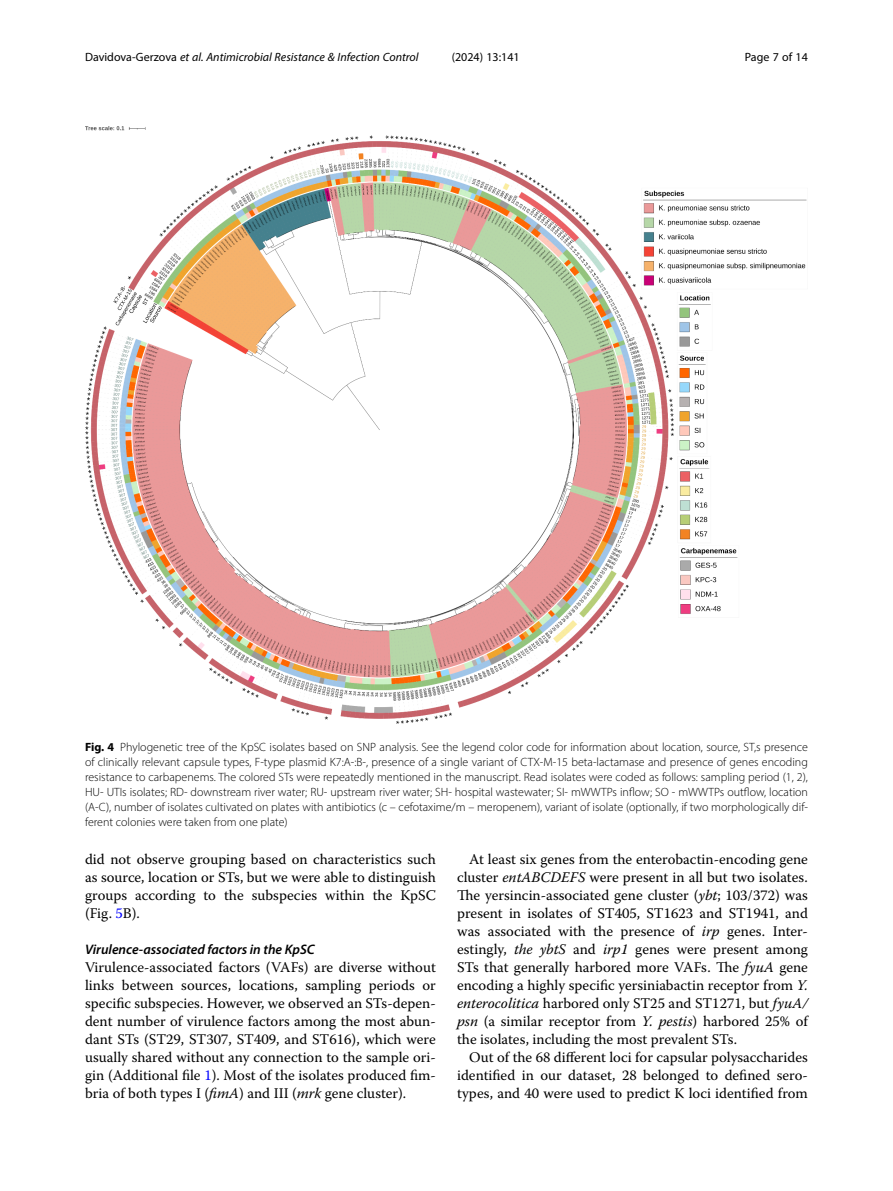
<style>
.page{position:relative;width:893px;height:1191px;background:#fff}
.page>*{position:absolute;margin:0;border:0;box-sizing:border-box;transform-origin:0 0}
.Body_Text_Indent{font:14.7px/18px "Warnock Pro";color:#000;text-align:justify}
.Body_Text{font:14.7px/18px "Warnock Pro";color:#000;text-align:justify}
.Head_3{font:italic 600 13.8px "Myriad Pro";color:#000}
.Figure_Caption{font:300 12px/15px "Myriad Pro";color:#000;text-align:justify}
.t1{font:italic 12px "Myriad Pro";color:#000}
.t2{font:12px "Myriad Pro";color:#000}
.s1{font-style:normal}
.s2{font-weight:700}
.s3{color:#00f}
.s4{font-style:italic}
</style>
<div class="page">
<img style="left:85px;top:126px;width:722px;height:598px">
<p class="t1" style="left:85px;top:50px;width:335px"><span class="s1">Davidova-Gerzova</span> et al. Antimicrobial Resistance &amp; Infection Control</p>
<p class="t2" style="left:452px;top:50px;width:70px">(2024) 13:141</p>
<p class="t2" style="left:745px;top:50px;width:65px">Page 7 of 14</p>
<p class="Figure_Caption" style="left:85px;top:739px;width:724px"><span class="s2">Fig. 4</span> Phylogenetic tree of the KpSC isolates based on SNP analysis. See the legend color code for information about location, source, ST,s presence of clinically relevant capsule types, F-type plasmid K7:A-:B-, presence of a single variant of CTX-M-15 beta-lactamase and presence of genes encoding resistance to carbapenems. The colored STs were repeatedly mentioned in the manuscript. Read isolates were coded as follows: sampling period (1, 2), HU- UTIs isolates; RD- downstream river water; RU- upstream river water; SH- hospital wastewater; SI- mWWTPs inflow; SO - mWWTPs outflow, location (A-C), number of isolates cultivated on plates with antibiotics (c – cefotaxime/m – meropenem), variant of isolate (optionally, if two morphologically dif&shy;ferent colonies were taken from one plate)</p>
<p class="Body_Text" style="left:85px;top:850px;width:352px">did not observe grouping based on characteristics such as source, location or STs, but we were able to distinguish groups according to the subspecies within the KpSC (Fig. <span class="s3">5</span>B).</p>
<p class="Head_3" style="left:85px;top:941px;width:231px">Virulence-associated factors in the KpSC</p>
<p class="Body_Text" style="left:85px;top:958px;width:352px">Virulence-associated factors (VAFs) are diverse without links between sources, locations, sampling periods or specific subspecies. However, we observed an STs-depen&shy;dent number of virulence factors among the most abun&shy;dant STs (ST29, ST307, ST409, and ST616), which were usually shared without any connection to the sample ori&shy;gin (Additional file <span class="s3">1</span>). Most of the isolates produced fim&shy;bria of both types I (<span class="s4">fimA</span>) and III (<span class="s4">mrk</span> gene cluster).</p>
<p class="Body_Text_Indent" style="left:457px;top:850px;width:352px;text-indent:12px">At least six genes from the enterobactin-encoding gene cluster <span class="s4">entABCDEFS</span> were present in all but two isolates.<br>The yersincin-associated gene cluster (<span class="s4">ybt</span>; 103/372) was present in isolates of ST405, ST1623 and ST1941, and was associated with the presence of <span class="s4">irp</span> genes. Inter&shy;estingly, <span class="s4">the ybtS</span> and <span class="s4">irp1</span> genes were present among STs that generally harbored more VAFs. The <span class="s4">fyuA</span> gene encoding a highly specific yersiniabactin receptor from <span class="s4">Y. enterocolitica</span> harbored only ST25 and ST1271, but <span class="s4">fyuA/ psn</span> (a similar receptor from <span class="s4">Y. pestis</span>) harbored 25% of the isolates, including the most prevalent STs.</p>
<p class="Body_Text_Indent" style="left:457px;top:1048px;width:352px;text-indent:12px">Out of the 68 different loci for capsular polysaccharides identified in our dataset, 28 belonged to defined sero&shy;types, and 40 were used to predict K loci identified from</p>
</div>
